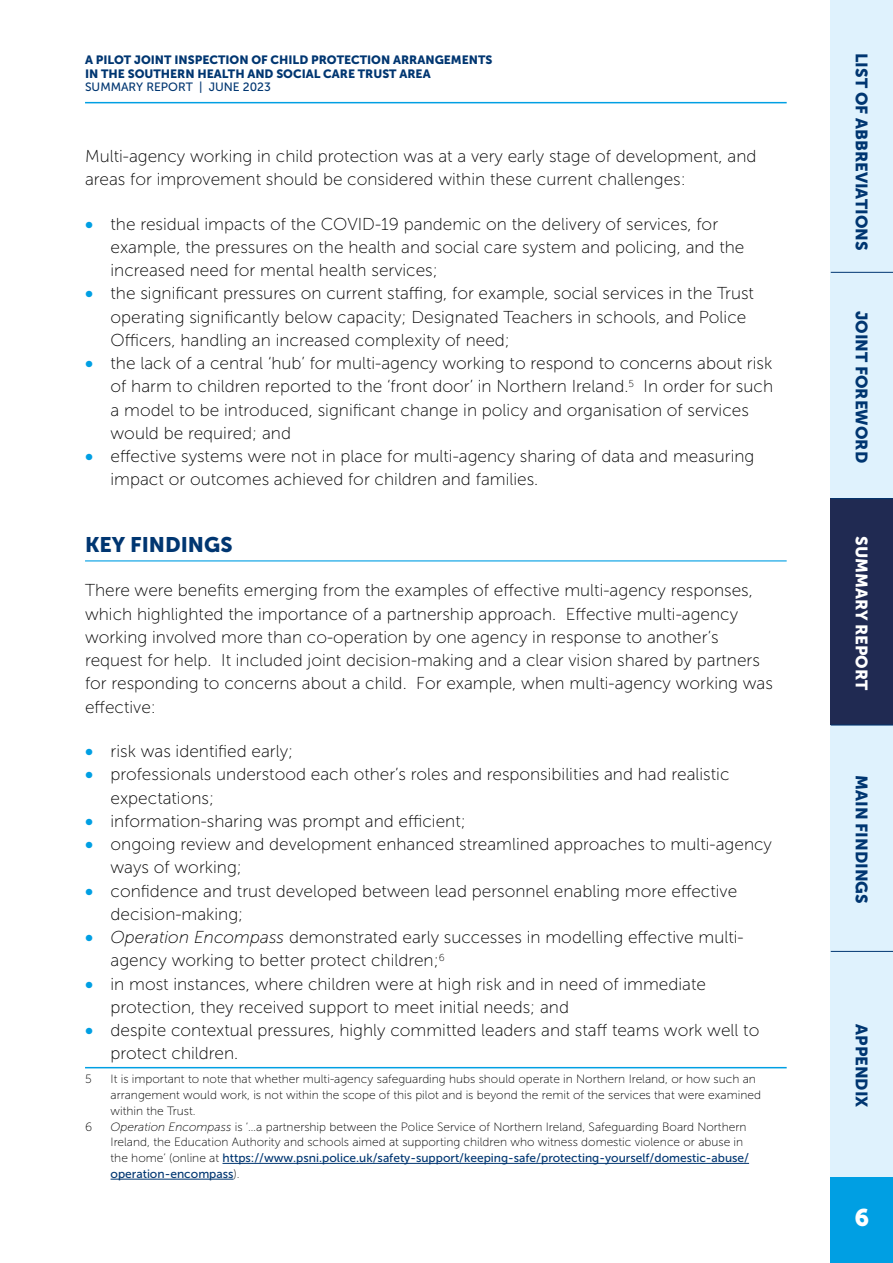
<style>
.page{position:relative;width:893px;height:1263px;background:#fff}
.page>*{position:absolute;margin:0;border:0;box-sizing:border-box;transform-origin:0 0}
.t1{font:24px "Museo Sans 900";color:#fff}
.H3_-_Underlined{font:21px "Museo Sans 900";color:#003671}
.Body_Bullets{font:17.25px/23.2px "Museo Sans 100";color:#000}
.Body{font:17.25px/23.2px "Museo Sans 100";color:#000}
.t2{font:16.5px "Museo Sans 900";color:#003671}
.t3{font:16.5px "Museo Sans 900";color:#fff}
.Footnotes{font:12px/15.8px "Museo Sans 100";color:#000}
.t4{font:12px/13.5px "Museo Sans 900";color:#003671}
.t5{font:12px "Museo Sans 500";color:#003671}
.s1{font-family:"Museo Sans 900";color:#009fe3}
.s2{font-style:italic}
.s3{font-family:"Museo Sans 500";color:#003671}
</style>
<div class="page">
<div style="left:831px;top:0;width:62px;height:1178px;background:#dff2fd"></div>
<div style="left:831px;top:499px;width:62px;height:226px;background:#202a52"></div>
<hr style="left:831px;top:272px;width:62px;height:1px;background:#003671">
<hr style="left:831px;top:498px;width:62px;height:1px;background:#003671">
<hr style="left:831px;top:725px;width:62px;height:1px;background:#003671">
<hr style="left:831px;top:951px;width:62px;height:1px;background:#003671">
<hr style="left:831px;top:1177px;width:62px;height:1px;background:#003671">
<div style="left:831px;top:1178px;width:62px;height:85px;background:#009fe3"></div>
<hr style="left:85px;top:102px;width:702px;height:1px;background:#009fe3">
<hr style="left:85px;top:560px;width:702px;height:1px;background:#009fe3">
<hr style="left:85px;top:1067px;width:702px;height:1px;background:#009fe3">
<hr style="left:222px;top:1163px;width:527px;height:1px;background:#003671">
<hr style="left:111px;top:1179px;width:123px;height:1px;background:#003671">
<p class="t4" style="left:85px;top:53px;width:409px">A PILOT JOINT INSPECTION OF CHILD PROTECTION ARRANGEMENTS<br>IN THE SOUTHERN HEALTH AND SOCIAL CARE TRUST AREA</p>
<p class="t5" style="left:85px;top:81px;width:187px">SUMMARY REPORT | JUNE 2023</p>
<p class="Body" style="left:85px;top:144px;width:673px">Multi-agency working in child protection was at a very early stage of development, and areas for improvement should be considered within these current challenges:</p>
<p class="Body_Bullets" style="left:111px;top:212px;width:635px;text-indent:-26px"><span class="s1">•</span> the residual impacts of the COVID-19 pandemic on the delivery of services, for example, the pressures on the health and social care system and policing, and the increased need for mental health services;</p>
<p class="Body_Bullets" style="left:111px;top:282px;width:645px;text-indent:-26px"><span class="s1">•</span> the significant pressures on current staffing, for example, social services in the Trust operating significantly below capacity; Designated Teachers in schools, and Police<br>Officers, handling an increased complexity of need;</p>
<p class="Body_Bullets" style="left:111px;top:352px;width:664px;text-indent:-26px"><span class="s1">•</span> the lack of a central ‘hub’ for multi-agency working to respond to concerns about risk of harm to children reported to the ‘front door’ in Northern Ireland.<sup>5</sup> In order for such a model to be introduced, significant change in policy and organisation of services would be required; and</p>
<p class="Body_Bullets" style="left:111px;top:445px;width:645px;text-indent:-26px"><span class="s1">•</span> effective systems were not in place for multi-agency sharing of data and measuring impact or outcomes achieved for children and families.</p>
<h3 class="H3_-_Underlined" style="left:85px;top:533px;width:149px">KEY FINDINGS</h3>
<p class="Body" style="left:85px;top:579px;width:689px">There were benefits emerging from the examples of effective multi-agency responses, which highlighted the importance of a partnership approach. Effective multi-agency working involved more than co-operation by one agency in response to another’s request for help. It included joint decision-making and a clear vision shared by partners for responding to concerns about a child. For example, when multi-agency working was effective:</p>
<p class="Body_Bullets" style="left:85px;top:740px;width:210px"><span class="s1">•</span> risk was identified early;</p>
<p class="Body_Bullets" style="left:111px;top:763px;width:620px;text-indent:-26px"><span class="s1">•</span> professionals understood each other’s roles and responsibilities and had realistic expectations;</p>
<p class="Body_Bullets" style="left:85px;top:809px;width:382px"><span class="s1">•</span> information-sharing was prompt and efficient;</p>
<p class="Body_Bullets" style="left:111px;top:833px;width:663px;text-indent:-26px"><span class="s1">•</span> ongoing review and development enhanced streamlined approaches to multi-agency ways of working;</p>
<p class="Body_Bullets" style="left:111px;top:879px;width:628px;text-indent:-26px"><span class="s1">•</span> confidence and trust developed between lead personnel enabling more effective decision-making;</p>
<p class="Body_Bullets" style="left:111px;top:926px;width:635px;text-indent:-26px"><span class="s1">•</span> <span class="s2">Operation Encompass</span> demonstrated early successes in modelling effective multi&shy;agency working to better protect children;<sup>6</sup></p>
<p class="Body_Bullets" style="left:111px;top:972px;width:597px;text-indent:-26px"><span class="s1">•</span> in most instances, where children were at high risk and in need of immediate protection, they received support to meet initial needs; and</p>
<p class="Body_Bullets" style="left:111px;top:1019px;width:650px;text-indent:-26px"><span class="s1">•</span> despite contextual pressures, highly committed leaders and staff teams work well to protect children.</p>
<p class="Footnotes" style="left:85px;top:1071px;width:8px">5</p>
<p class="Footnotes" style="left:111px;top:1071px;width:652px">It is important to note that whether multi-agency safeguarding hubs should operate in Northern Ireland, or how such an arrangement would work, is not within the scope of this pilot and is beyond the remit of the services that were examined within the Trust.</p>
<p class="Footnotes" style="left:85px;top:1119px;width:9px">6</p>
<p class="Footnotes" style="left:111px;top:1119px;width:640px"><span class="s2">Operation Encompass</span> is ‘…a partnership between the Police Service of Northern Ireland, Safeguarding Board Northern Ireland, the Education Authority and schools aimed at supporting children who witness domestic violence or abuse in the home’ (online at <span class="s3">https://www.psni.police.uk/safety-support/keeping-safe/protecting-yourself/domestic-abuse/ operation-encompass</span>).</p>
<p class="t2" style="left:871px;top:53px;width:199px;rotate:90deg">LIST OF ABBREVIATIONS</p>
<p class="t2" style="left:871px;top:311px;width:154px;rotate:90deg">JOINT FOREWORD</p>
<p class="t3" style="left:871px;top:536px;width:156px;rotate:90deg">SUMMARY REPORT</p>
<p class="t2" style="left:871px;top:775px;width:130px;rotate:90deg">MAIN FINDINGS</p>
<p class="t2" style="left:871px;top:1024px;width:85px;rotate:90deg">APPENDIX</p>
<h1 class="t1" style="left:854px;top:1204px;width:16px">6</h1>
</div>
